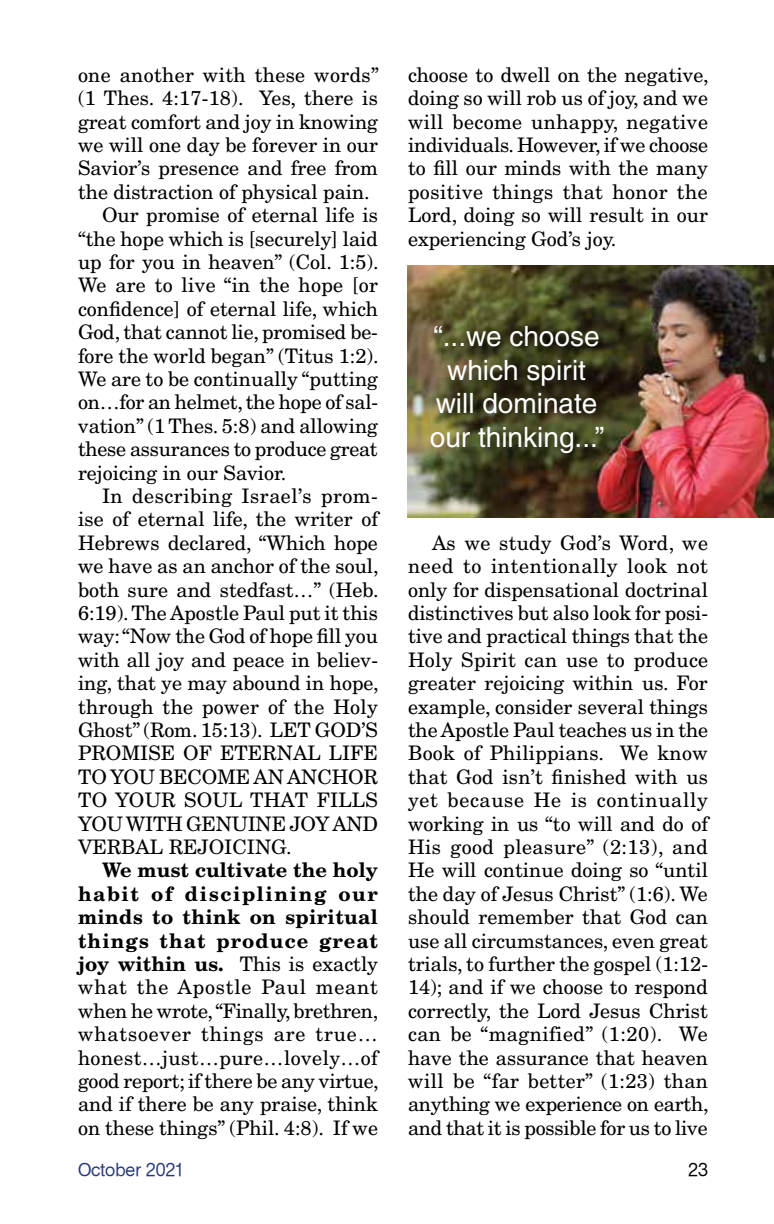
<style>
.page{position:relative;width:774px;height:1224px;background:#fff}
.page>*{position:absolute;margin:0;border:0;box-sizing:border-box;transform-origin:0 0}
.t1{font:28px/33.6px "Helvetica";color:#fff;text-align:center}
.t2{font:20px/23.4px "New Century Schlbk";color:#000;text-align:justify}
.t3{font:20px "New Century Schlbk";letter-spacing:.025em;color:#000}
.t4{font:18px "Basic Sans SF";color:#273877}
.t5{font:18px "Basic Sans SF";color:#000}
.s1{font-weight:700}
</style>
<div class="page">
<img style="left:408px;top:265px;width:366px;height:252px">
<div style="left:427px;top:321px;width:192px;height:148px;background:#000;opacity:.75"></div>
<p class="t2" style="left:78px;top:63px;width:302px">one another with these words”</p>
<p class="t2" style="left:78px;top:86px;width:302px">(1 Thes. 4:17-18). Yes, there is</p>
<p class="t2" style="left:78px;top:110px;width:301px">great comfort and joy in knowing</p>
<p class="t2" style="left:78px;top:133px;width:302px">we will one day be forever in our</p>
<p class="t2" style="left:78px;top:157px;width:302px">Savior’s presence and free from</p>
<p class="t2" style="left:78px;top:180px;width:293px">the distraction of physical pain.</p>
<p class="t2" style="left:102px;top:203px;width:278px">Our promise of eternal life is</p>
<p class="t2" style="left:78px;top:227px;width:301px">“the hope which is [securely] laid</p>
<p class="t2" style="left:78px;top:250px;width:302px">up for you in heaven” (Col. 1:5).</p>
<p class="t2" style="left:78px;top:274px;width:301px">We are to live “in the hope [or</p>
<p class="t2" style="left:78px;top:297px;width:301px">confidence] of eternal life, which</p>
<p class="t2" style="left:78px;top:320px;width:301px">God, that cannot lie, promised be-</p>
<p class="t2" style="left:78px;top:344px;width:302px">fore the world began” (Titus 1:2).</p>
<p class="t2" style="left:78px;top:367px;width:301px">We are to be continually “putting</p>
<p class="t2" style="left:78px;top:391px;width:302px">on…for an helmet, the hope of sal-</p>
<p class="t2" style="left:78px;top:414px;width:302px">vation” (1 Thes. 5:8) and allowing</p>
<p class="t2" style="left:78px;top:437px;width:301px">these assurances to produce great</p>
<p class="t2" style="left:78px;top:461px;width:210px">rejoicing in our Savior.</p>
<p class="t3" style="left:102px;top:484px;width:277px">In describing Israel’s prom-</p>
<p class="t2" style="left:78px;top:508px;width:302px">ise of eternal life, the writer of</p>
<p class="t2" style="left:78px;top:531px;width:301px">Hebrews declared, “Which hope</p>
<p class="t2" style="left:78px;top:554px;width:302px">we have as an anchor of the soul,</p>
<p class="t2" style="left:78px;top:578px;width:302px">both sure and stedfast…” (Heb.</p>
<p class="t2" style="left:78px;top:601px;width:302px">6:19). The Apostle Paul put it this</p>
<p class="t2" style="left:78px;top:625px;width:301px">way: “Now the God of hope fill you</p>
<p class="t2" style="left:78px;top:648px;width:302px">with all joy and peace in believ-</p>
<p class="t2" style="left:78px;top:671px;width:302px">ing, that ye may abound in hope,</p>
<p class="t2" style="left:78px;top:695px;width:301px">through the power of the Holy</p>
<p class="t2" style="left:78px;top:718px;width:302px">Ghost” (Rom. 15:13). LET GOD’S</p>
<p class="t2" style="left:78px;top:742px;width:301px">PROMISE OF ETERNAL LIFE</p>
<p class="t2" style="left:78px;top:765px;width:301px">TO YOU BECOME AN ANCHOR</p>
<p class="t2" style="left:78px;top:788px;width:302px">TO YOUR SOUL THAT FILLS</p>
<p class="t2" style="left:78px;top:812px;width:302px">YOU WITH GENUINE JOY AND</p>
<p class="t2" style="left:78px;top:835px;width:215px">VERBAL REJOICING.</p>
<p class="t2" style="left:78px;top:859px;width:302px;text-indent:24px"><span class="s1">We must cultivate the holy habit of disciplining our minds to think on spiritual things that produce great joy within us.</span> This is exactly what the Apostle Paul meant when he wrote, “Finally, brethren, whatsoever things are true… honest…just…pure…lovely…of good report; if there be any virtue, and if there be any praise, think on these things” (Phil. 4:8). If we</p>
<p class="t2" style="left:408px;top:63px;width:302px">choose to dwell on the negative, doing so will rob us of joy, and we will become unhappy, negative individuals. However, if we choose to fill our minds with the many positive things that honor the Lord, doing so will result in our experiencing God’s joy.</p>
<h1 class="t1" style="left:430px;top:320px;width:176px">“...we choose which spirit will dominate our thinking...”</h1>
<p class="t2" style="left:408px;top:531px;width:302px;text-indent:24px">As we study God’s Word, we need to intentionally look not only for dispensational doctrinal distinctives but also look for posi&shy;tive and practical things that the Holy Spirit can use to produce greater rejoicing within us. For example, consider several things the Apostle Paul teaches us in the Book of Philippians. We know that God isn’t finished with us yet because He is continually working in us “to will and do of His good pleasure” (2:13), and He will continue doing so “until the day of Jesus Christ” (1:6). We should remember that God can use all circumstances, even great trials, to further the gospel (1:12- 14); and if we choose to respond correctly, the Lord Jesus Christ can be “magnified” (1:20). We have the assurance that heaven will be “far better” (1:23) than anything we experience on earth, and that it is possible for us to live</p>
<p class="t4" style="left:78px;top:1160px;width:108px">October 2021</p>
<p class="t5" style="left:688px;top:1160px;width:21px">23</p>
</div>
